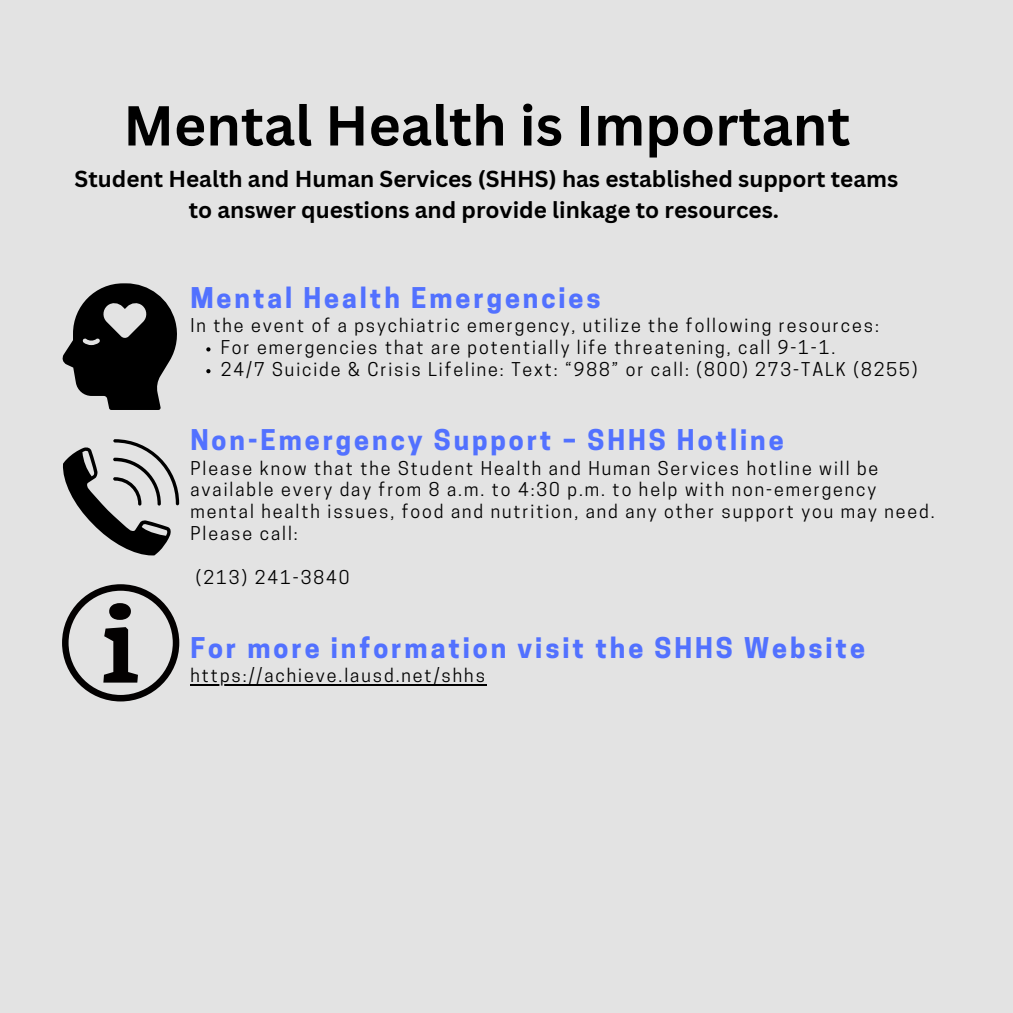
<style>
.page{position:relative;width:1013px;height:1013px;background:#fff}
.page>*{position:absolute;margin:0;border:0;box-sizing:border-box;transform-origin:0 0}
.t1{font:700 55px "Canva Sans";color:#000}
.t2{font:700 26.75px "Cooper Hewitt";letter-spacing:.11em;color:#5271ff}
.t3{font:700 22.5px/31px "Canva Sans";color:#000;text-align:center}
.t4{font:17.88px/21.8px "Cooper Hewitt";letter-spacing:.11em;color:#000}
</style>
<div class="page">
<div style="left:0;top:0;width:1012px;height:1012px;background:#e3e3e3"></div>
<svg style="left:62px;top:283px;width:115px;height:127px"></svg>
<svg style="left:63px;top:439px;width:116px;height:116px"></svg>
<svg style="left:62px;top:584px;width:117px;height:117px"></svg>
<svg style="left:206px;top:347px;width:4px;height:4px"></svg>
<svg style="left:206px;top:369px;width:4px;height:4px"></svg>
<hr style="left:190px;top:684px;width:297px;height:2px;background:#000">
<h1 class="t1" style="left:123px;top:87px;width:728px">Mental Health is Important</h1>
<p class="t3" style="left:75px;top:162px;width:825px">Student Health and Human Services (SHHS) has established support teams to answer questions and provide linkage to resources.</p>
<h2 class="t2" style="left:190px;top:288px;width:412px">Mental Health Emergencies</h2>
<p class="t4" style="left:190px;top:317px;width:690px">In the event of a psychiatric emergency, utilize the following resources:</p>
<p class="t4" style="left:221px;top:339px;width:698px">For emergencies that are potentially life threatening, call 9-1-1.<br>24/7 Suicide &amp; Crisis Lifeline: Text: “988” or call: (800) 273-TALK (8255)</p>
<h2 class="t2" style="left:190px;top:430px;width:594px">Non-Emergency Support – SHHS Hotline</h2>
<p class="t4" style="left:190px;top:459px;width:745px">Please know that the Student Health and Human Services hotline will be available every day from 8 a.m. to 4:30 p.m. to help with non-emergency mental health issues, food and nutrition, and any other support you may need.<br>Please call:</p>
<p class="t4" style="left:196px;top:568px;width:155px">(213) 241-3840</p>
<h2 class="t2" style="left:190px;top:638px;width:676px">For more information visit the SHHS Website</h2>
<p class="t4" style="left:190px;top:667px;width:296px">https://achieve.lausd.net/shhs</p>
</div>
